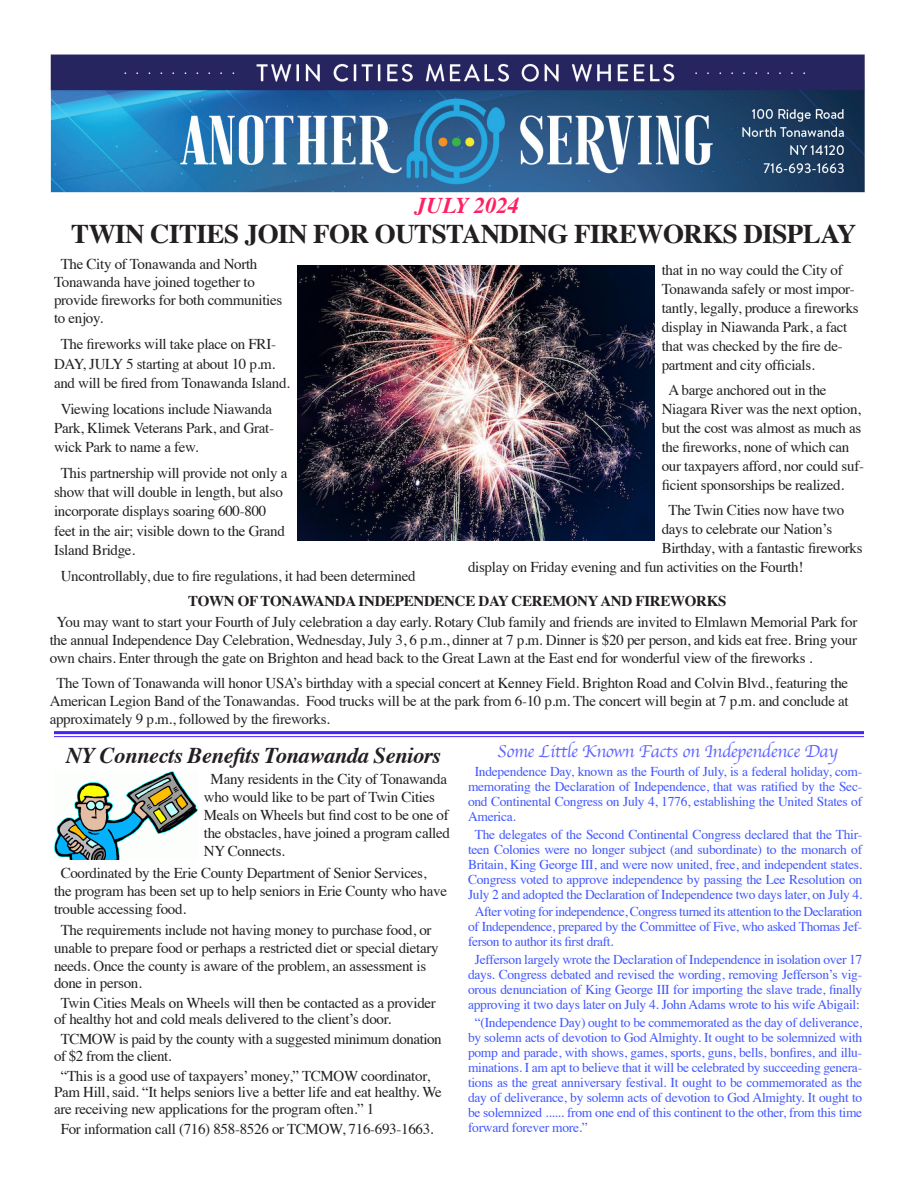
<style>
.page{position:relative;width:918px;height:1188px;background:#fff}
.page>*{position:absolute;margin:0;border:0;box-sizing:border-box;transform-origin:0 0}
.t1{font:700 27px "Times";letter-spacing:-.02em;color:#231f20}
.t2{font:italic 700 22.5px "Times";letter-spacing:-.02em;color:#231f20}
.t3{font:italic 700 22.5px "Times";color:#ff2063}
.t4{font:18px "Apple Chancery";letter-spacing:-.02em;color:#6065ff}
.t5{font:15px/18px "Times";letter-spacing:-.02em;color:#231f20}
.t6{font:700 15px "Times";letter-spacing:-.02em;color:#231f20}
.t7{font:13.5px/15px "Times";letter-spacing:-.02em;color:#4057ff;text-align:justify}
</style>
<div class="page">
<img style="left:50px;top:54px;width:815px;height:138px">
<img style="left:54px;top:772px;width:143px;height:87px">
<hr style="left:54px;top:731px;width:810px;height:3px;background:#4220ff">
<hr style="left:54px;top:736px;width:810px;height:1px;background:#4220ff">
<img style="left:297px;top:265px;width:358px;height:275px">
<p class="t3" style="left:415px;top:191px;width:105px">JULY 2024</p>
<p class="t1" style="left:71px;top:216px;width:787px">TWIN CITIES JOIN FOR OUTSTANDING FIREWORKS DISPLAY</p>
<p class="t5" style="left:54px;top:254px;width:230px;text-indent:7px">The City of Tonawanda and North<br>Tonawanda have joined together to provide fireworks for both communities to enjoy.</p>
<p class="t5" style="left:54px;top:333px;width:237px;line-height:19.2px;text-indent:7px">The fireworks will take place on FRI-<br>DAY, JULY 5 starting at about 10 p.m. and will be fired from Tonawanda Island.</p>
<p class="t5" style="left:54px;top:398px;width:222px;line-height:19.2px;text-indent:7px">Viewing locations include Niawanda<br>Park, Klimek Veterans Park, and Grat&shy;wick Park to name a few.</p>
<p class="t5" style="left:54px;top:462px;width:235px;line-height:19.2px;text-indent:7px">This partnership will provide not only a show that will double in length, but also incorporate displays soaring 600-800 feet in the air; visible down to the Grand Island Bridge.</p>
<p class="t5" style="left:61px;top:565px;width:356px">Uncontrollably, due to fire regulations, it had been determined</p>
<p class="t5" style="left:662px;top:259px;width:198px;line-height:18.9px">that in no way could the City of<br>Tonawanda safely or most impor&shy;tantly, legally, produce a fireworks display in Niawanda Park, a fact that was checked by the fire de&shy;partment and city officials.</p>
<p class="t5" style="left:662px;top:380px;width:204px;line-height:18.9px;text-indent:7px">A barge anchored out in the<br>Niagara River was the next option, but the cost was almost as much as the fireworks, none of which can our taxpayers afford, nor could suf&shy;ficient sponsorships be realized.</p>
<p class="t5" style="left:668px;top:500px;width:177px">The Twin Cities now have two</p>
<p class="t5" style="left:662px;top:519px;width:172px">days to celebrate our Nation’s</p>
<p class="t5" style="left:662px;top:538px;width:202px">Birthday, with a fantastic fireworks</p>
<p class="t5" style="left:468px;top:557px;width:337px">display on Friday evening and fun activities on the Fourth!</p>
<p class="t6" style="left:188px;top:591px;width:540px">TOWN OF TONAWANDA INDEPENDENCE DAY CEREMONY AND FIREWORKS</p>
<p class="t5" style="left:50px;top:612px;width:809px;text-align:justify;text-indent:7px">You may want to start your Fourth of July celebration a day early. Rotary Club family and friends are invited to Elmlawn Memorial Park for the annual Independence Day Celebration, Wednesday, July 3, 6 p.m., dinner at 7 p.m. Dinner is $20 per person, and kids eat free. Bring your own chairs. Enter through the gate on Brighton and head back to the Great Lawn at the East end for wonderful view of the fireworks .</p>
<p class="t5" style="left:50px;top:672px;width:801px;text-align:justify;text-indent:7px">The Town of Tonawanda will honor USA’s birthday with a special concert at Kenney Field. Brighton Road and Colvin Blvd., featuring the American Legion Band of the Tonawandas. Food trucks will be at the park from 6-10 p.m. The concert will begin at 7 p.m. and conclude at approximately 9 p.m., followed by the fireworks.</p>
<p class="t2" style="left:66px;top:741px;width:376px">NY Connects Benefits Tonawanda Seniors</p>
<p class="t5" style="left:204px;top:769px;width:248px;text-indent:7px">Many residents in the City of Tonawanda who would like to be part of Twin Cities Meals on Wheels but find cost to be one of the obstacles, have joined a program called NY Connects.</p>
<p class="t5" style="left:54px;top:862px;width:395px;text-indent:7px">Coordinated by the Erie County Department of Senior Services, the program has been set up to help seniors in Erie County who have trouble accessing food.</p>
<p class="t5" style="left:54px;top:920px;width:386px;text-indent:7px">The requirements include not having money to purchase food, or unable to prepare food or perhaps a restricted diet or special dietary needs. Once the county is aware of the problem, an assessment is</p>
<p class="t5" style="left:54px;top:972px;width:89px">done in person.</p>
<p class="t5" style="left:54px;top:993px;width:383px;line-height:16.5px;text-indent:7px">Twin Cities Meals on Wheels will then be contacted as a provider of healthy hot and cold meals delivered to the client’s door.</p>
<p class="t5" style="left:54px;top:1029px;width:389px;line-height:16.5px;text-indent:7px">TCMOW is paid by the county with a suggested minimum donation of $2 from the client.</p>
<p class="t5" style="left:54px;top:1066px;width:389px;line-height:16.5px;text-indent:7px">“This is a good use of taxpayers’ money,” TCMOW coordinator,<br>Pam Hill, said. “It helps seniors live a better life and eat healthy. We are receiving new applications for the program often.” 1</p>
<p class="t5" style="left:61px;top:1118px;width:374px">For information call (716) 858-8526 or TCMOW, 716-693-1663.</p>
<p class="t4" style="left:497px;top:737px;width:342px">Some Little Known Facts on Independence Day</p>
<p class="t7" style="left:468px;top:763px;width:396px;text-indent:7px">Independence Day, known as the Fourth of July, is a federal holiday, com&shy;memorating the Declaration of Independence, that was ratified by the Sec&shy;ond Continental Congress on July 4, 1776, establishing the United States of America.</p>
<p class="t7" style="left:468px;top:826px;width:396px;text-align:center">The delegates of the Second Continental Congress declared that the Thir&shy;teen Colonies were no longer subject (and subordinate) to the monarch of Britain, King George III, and were now united, free, and independent states.<br>Congress voted to approve independence by passing the Lee Resolution on July 2 and adopted the Declaration of Independence two days later, on July 4.</p>
<p class="t7" style="left:468px;top:903px;width:396px;text-indent:7px">After voting for independence, Congress turned its attention to the Declaration of Independence, prepared by the Committee of Five, who asked Thomas Jef&shy;ferson to author its first draft.</p>
<p class="t7" style="left:468px;top:951px;width:396px;text-align:center">Jefferson largely wrote the Declaration of Independence in isolation over 17 days. Congress debated and revised the wording, removing Jefferson’s vig&shy;orous denunciation of King George III for importing the slave trade, finally approving it two days later on July 4. John Adams wrote to his wife Abigail:</p>
<p class="t7" style="left:468px;top:1014px;width:396px;text-indent:7px">“(Independence Day) ought to be commemorated as the day of deliverance, by solemn acts of devotion to God Almighty. It ought to be solemnized with pomp and parade, with shows, games, sports, guns, bells, bonfires, and illu&shy;minations. I am apt to believe that it will be celebrated by succeeding genera&shy;tions as the great anniversary festival. It ought to be commemorated as the day of deliverance, by solemn acts of devotion to God Almighty. It ought to be solemnized ...... from one end of this continent to the other, from this time forward forever more.”</p>
</div>
